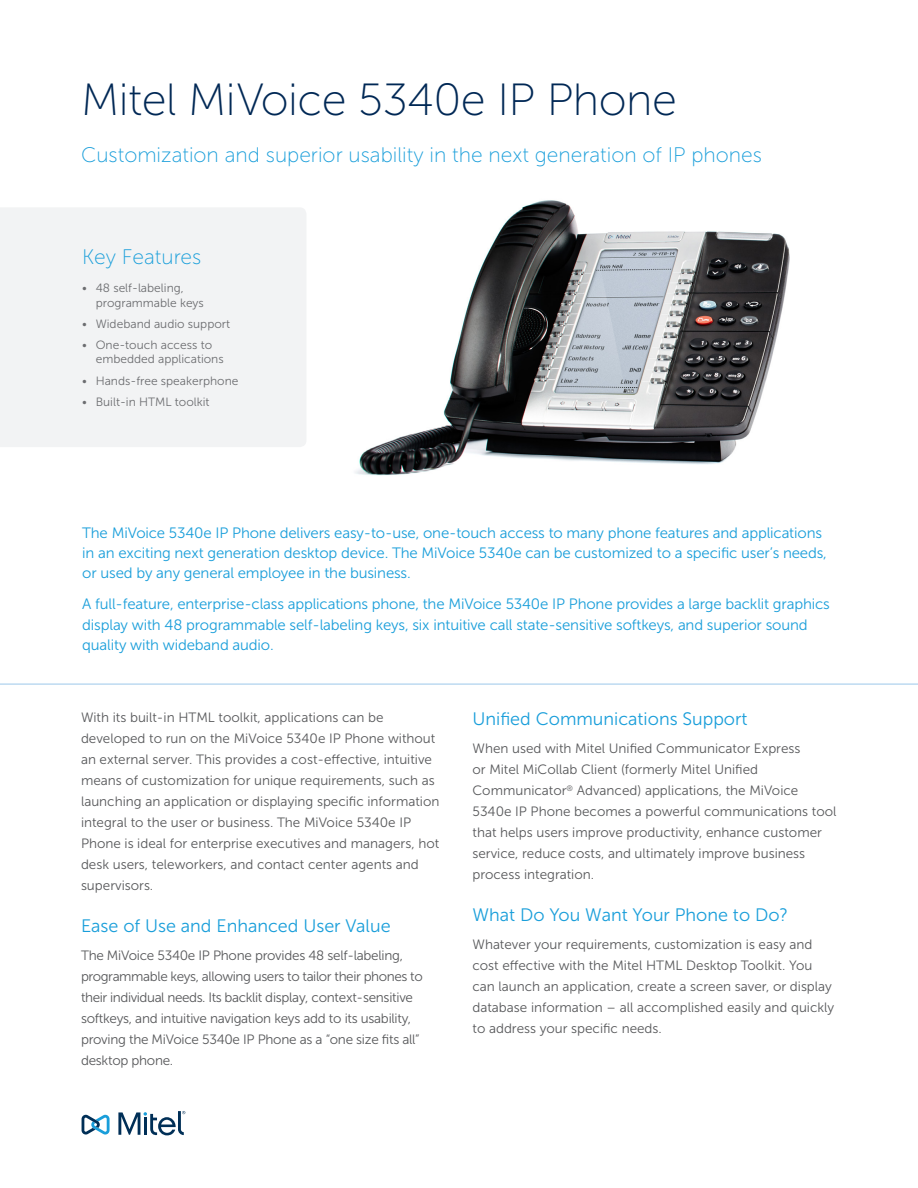
<style>
.page{position:relative;width:918px;height:1188px;background:#fff}
.page>*{position:absolute;margin:0;border:0;box-sizing:border-box;transform-origin:0 0}
.Main_Heading{font:45px "Museo Sans 100";letter-spacing:-.01em;color:#002855}
.Title_Subhead-Light{font:21px "Museo Sans 100";color:#199eda}
.Body_subhead_1{font:18px "Museo Sans 300";color:#199eda}
.Intro_paragraph{font:15px/20.2px "Museo Sans 300";letter-spacing:-.01em;color:#199eda}
.body_text{font:13.5px/21px "Museo Sans 300";color:#57585a}
.body_text-2{font:13.5px/21px "Museo Sans 300";letter-spacing:-.02em;color:#57585a}
.t1{font:12px/14.4px "Museo Sans 300";color:#6c6d70}
</style>
<div class="page">
<svg style="left:82px;top:1115px;width:28px;height:20px"></svg>
<svg style="left:118px;top:1111px;width:67px;height:25px"></svg>
<hr style="left:0;top:684px;width:918px;height:1px;background:#9bc7ea">
<div style="left:0;top:208px;width:306px;height:239px;background:#f2f3f4"></div>
<img style="left:355px;top:200px;width:435px;height:276px">
<p class="Main_Heading" style="left:81px;top:75px;width:598px">Mitel MiVoice 5340e IP Phone</p>
<p class="Title_Subhead-Light" style="left:81px;top:144px;width:683px">Customization and superior usability in the next generation of IP phones</p>
<p class="Title_Subhead-Light" style="left:82px;top:246px;width:121px">Key Features</p>
<p class="t1" style="left:96px;top:281px;width:110px;text-indent:-14px">• 48 self-labeling, programmable keys</p>
<p class="t1" style="left:82px;top:317px;width:149px">• Wideband audio support</p>
<p class="t1" style="left:96px;top:338px;width:130px;text-indent:-14px">• One-touch access to embedded applications</p>
<p class="t1" style="left:82px;top:373px;width:158px">• Hands-free speakerphone</p>
<p class="t1" style="left:82px;top:395px;width:129px">• Built-in HTML toolkit</p>
<p class="Intro_paragraph" style="left:82px;top:523px;width:746px">The MiVoice 5340e IP Phone delivers easy-to-use, one-touch access to many phone features and applications in an exciting next generation desktop device. The MiVoice 5340e can be customized to a specific user’s needs, or used by any general employee in the business.</p>
<p class="Intro_paragraph" style="left:82px;top:594px;width:749px">A full-feature, enterprise-class applications phone, the MiVoice 5340e IP Phone provides a large backlit graphics display with 48 programmable self-labeling keys, six intuitive call state-sensitive softkeys, and superior sound quality with wideband audio.</p>
<p class="body_text" style="left:81px;top:707px;width:360px">With its built-in HTML toolkit, applications can be developed to run on the MiVoice 5340e IP Phone without an external server. This provides a cost-effective, intuitive means of customization for unique requirements, such as launching an application or displaying specific information integral to the user or business. The MiVoice 5340e IP Phone is ideal for enterprise executives and managers, hot desk users, teleworkers, and contact center agents and supervisors.</p>
<p class="Body_subhead_1" style="left:81px;top:916px;width:311px">Ease of Use and Enhanced User Value</p>
<p class="body_text-2" style="left:81px;top:945px;width:343px">The MiVoice 5340e IP Phone provides 48 self-labeling, programmable keys, allowing users to tailor their phones to their individual needs. Its backlit display, context-sensitive softkeys, and intuitive navigation keys add to its usability, proving the MiVoice 5340e IP Phone as a “one size fits all” desktop phone.</p>
<p class="Body_subhead_1" style="left:472px;top:710px;width:277px">Unified Communications Support</p>
<p class="body_text" style="left:472px;top:738px;width:365px">When used with Mitel Unified Communicator Express<br>or Mitel MiCollab Client (formerly Mitel Unified Communicator<sup>®</sup> Advanced) applications, the MiVoice 5340e IP Phone becomes a powerful communications tool that helps users improve productivity, enhance customer service, reduce costs, and ultimately improve business process integration.</p>
<p class="Body_subhead_1" style="left:472px;top:905px;width:317px">What Do You Want Your Phone to Do?</p>
<p class="body_text" style="left:472px;top:934px;width:363px">Whatever your requirements, customization is easy and cost effective with the Mitel HTML Desktop Toolkit. You can launch an application, create a screen saver, or display database information – all accomplished easily and quickly to address your specific needs.</p>
</div>
